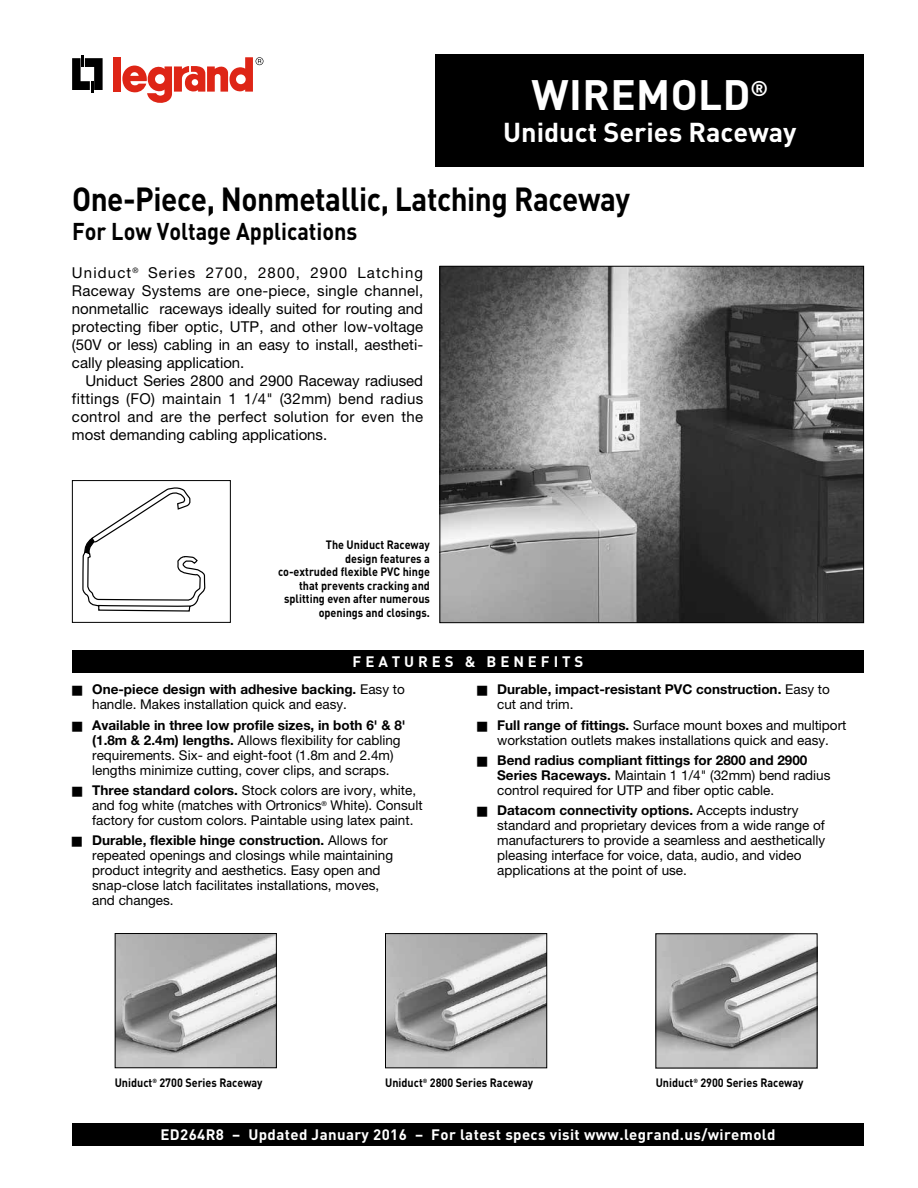
<style>
.page{position:relative;width:918px;height:1188px;background:#fff}
.page>*{position:absolute;margin:0;border:0;box-sizing:border-box;transform-origin:0 0}
.t1{font:700 42px "DIN Pro";letter-spacing:.01em;color:#fff}
.t2{font:700 33px "DIN Pro";letter-spacing:-.015em;color:#000;scale:.9 1}
.t3{font:700 27px "DIN Pro";color:#fff}
.t4{font:700 24px "DIN Pro";color:#000;scale:.9 1}
.t5{font:15px/18px "Helvetica Neue";color:#000;text-align:justify}
.t6{font:700 15px "DIN Pro";letter-spacing:.025em;color:#fff}
.t7{font:700 15px "DIN Pro";letter-spacing:.26em;color:#fff}
.t8{font:13.5px/15px "Helvetica Neue";color:#000}
.t9{font:700 13.5px/15px "Helvetica Neue";color:#000}
.t10{font:700 12px/13.5px "DIN Pro";color:#000;text-align:right;scale:.9 1}
.s1{font-weight:700}
.s2{font-weight:400}
</style>
<div class="page">
<div style="left:436px;top:54px;width:428px;height:112px;background:#000"></div>
<div style="left:72px;top:650px;width:792px;height:23px;background:#000"></div>
<div style="left:72px;top:1123px;width:792px;height:23px;background:#000"></div>
<svg style="left:83px;top:488px;width:122px;height:124px"></svg>
<div style="left:72px;top:480px;width:159px;height:143px;border:1px solid #000"></div>
<svg style="left:72px;top:55px;width:31px;height:38px"></svg>
<div style="left:114px;top:57px;width:7px;height:35px;background:#de2516"></div>
<svg style="left:122px;top:57px;width:141px;height:46px"></svg>
<img style="left:441px;top:268px;width:421px;height:353px">
<div style="left:439px;top:266px;width:425px;height:357px;border:1px solid #000"></div>
<img style="left:117px;top:935px;width:158px;height:131px">
<div style="left:115px;top:933px;width:162px;height:135px;border:1px solid #000"></div>
<img style="left:387px;top:935px;width:158px;height:131px">
<div style="left:385px;top:933px;width:162px;height:135px;border:1px solid #000"></div>
<img style="left:658px;top:935px;width:158px;height:131px">
<div style="left:656px;top:933px;width:162px;height:135px;border:1px solid #000"></div>
<h1 class="t1" style="left:532px;top:66px;width:238px">WIREMOLD<sup>®</sup></h1>
<h3 class="t3" style="left:503px;top:114px;width:295px">Uniduct Series Raceway</h3>
<h2 class="t2" style="left:72px;top:176px;width:622px">One-Piece, Nonmetallic, Latching Raceway</h2>
<h3 class="t4" style="left:72px;top:215px;width:319px">For Low Voltage Applications</h3>
<p class="t5" style="left:72px;top:263px;width:353px">Uniduct<sup>®</sup> Series 2700, 2800, 2900 Latching Raceway Systems are one-piece, single channel, nonmetallic raceways ideally suited for routing and protecting fiber optic, UTP, and other low-voltage (50V or less) cabling in an easy to install, aestheti&shy;cally pleasing application.</p>
<p class="t5" style="left:72px;top:371px;width:353px;text-indent:14px">Uniduct Series 2800 and 2900 Raceway radiused fittings (FO) maintain 1 1/4" (32mm) bend radius control and are the perfect solution for even the most demanding cabling applications.</p>
<p class="t10" style="left:278px;top:538px;width:170px">The Uniduct Raceway<br>design features a<br>co-extruded flexible PVC hinge that prevents cracking and splitting even after numerous openings and closings.</p>
<p class="t7" style="left:353px;top:652px;width:232px">FEATURES &amp; BENEFITS</p>
<p class="t8" style="left:92px;top:682px;width:314px;text-indent:-20px">■ <span class="s1">One-piece design with adhesive backing.</span> Easy to handle. Makes installation quick and easy.</p>
<p class="t8" style="left:92px;top:717px;width:315px;text-indent:-20px">■ <span class="s1">Available in three low profile sizes, in both 6' &amp; 8' (1.8m &amp; 2.4m) lengths.</span> Allows flexibility for cabling requirements. Six- and eight-foot (1.8m and 2.4m) lengths minimize cutting, cover clips, and scraps.</p>
<p class="t8" style="left:92px;top:783px;width:332px;text-indent:-20px">■ <span class="s1">Three standard colors.</span> Stock colors are ivory, white, and fog white (matches with Ortronics<sup>®</sup> White). Consult factory for custom colors. Paintable using latex paint.</p>
<p class="t8" style="left:92px;top:833px;width:303px;text-indent:-20px">■ <span class="s1">Durable, flexible hinge construction.</span> Allows for repeated openings and closings while maintaining product integrity and aesthetics. Easy open and snap-close latch facilitates installations, moves, and changes.</p>
<p class="t9" style="left:497px;top:682px;width:334px;text-indent:-20px">■ Durable, impact-resistant PVC construction. <span class="s2">Easy to cut and trim.</span></p>
<p class="t8" style="left:477px;top:717px;width:371px;text-align:center">■ <span class="s1">Full range of fittings.</span> Surface mount boxes and multiport workstation outlets makes installations quick and easy.</p>
<p class="t8" style="left:497px;top:753px;width:335px;text-indent:-20px">■ <span class="s1">Bend radius compliant fittings for 2800 and 2900<br>Series Raceways.</span> Maintain 1 1/4" (32mm) bend radius control required for UTP and fiber optic cable.</p>
<p class="t8" style="left:497px;top:803px;width:330px;text-indent:-20px">■ <span class="s1">Datacom connectivity options.</span> Accepts industry standard and proprietary devices from a wide range of manufacturers to provide a seamless and aesthetically pleasing interface for voice, data, audio, and video applications at the point of use.</p>
<p class="t10" style="left:115px;top:1075px;width:166px">Uniduct<sup>®</sup> 2700 Series Raceway</p>
<p class="t10" style="left:385px;top:1075px;width:166px">Uniduct<sup>®</sup> 2800 Series Raceway</p>
<p class="t10" style="left:656px;top:1075px;width:166px">Uniduct<sup>®</sup> 2900 Series Raceway</p>
<p class="t6" style="left:161px;top:1124px;width:617px">ED264R8 – Updated January 2016 – For latest specs visit www.legrand.us/wiremold</p>
</div>
